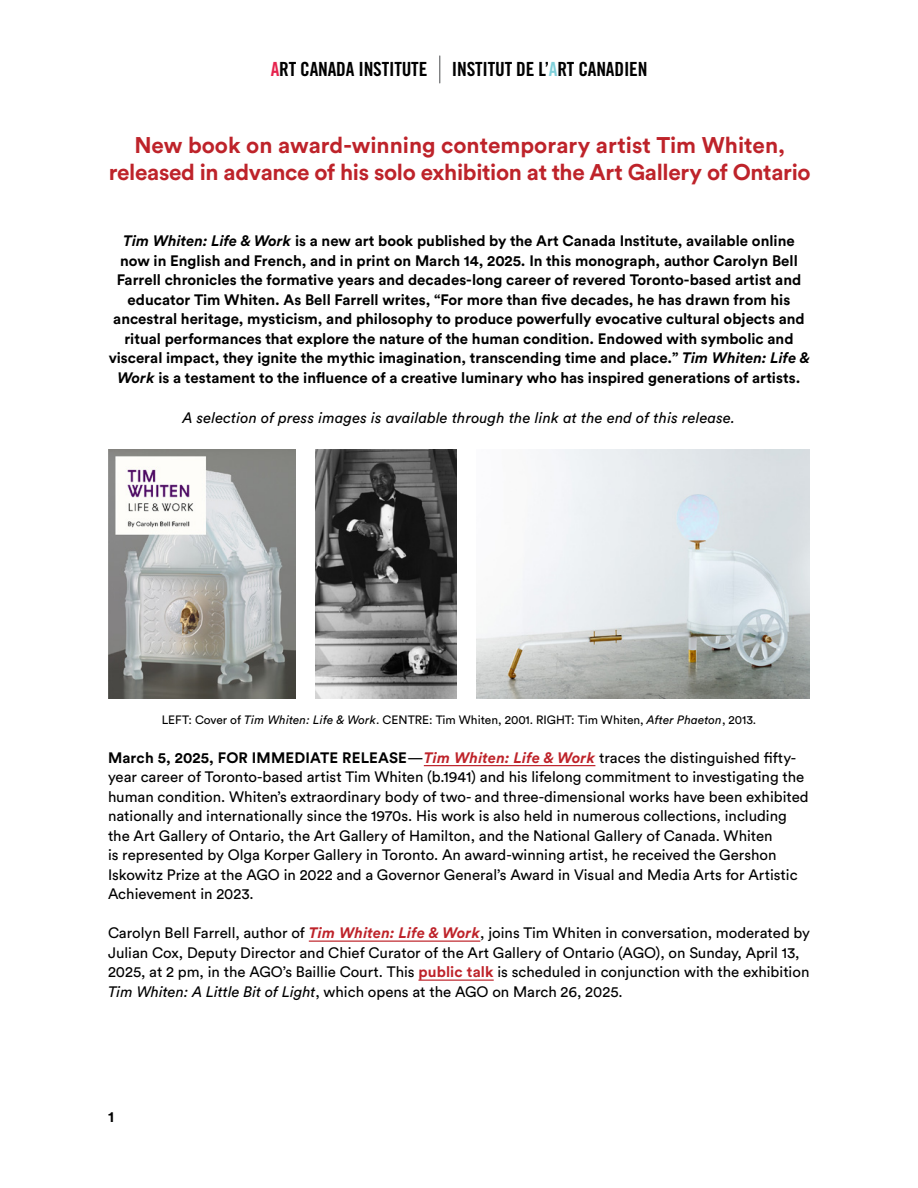
<style>
.page{position:relative;width:918px;height:1188px;background:#fff}
.page>*{position:absolute;margin:0;border:0;box-sizing:border-box;transform-origin:0 0}
.t1{font:700 22.5px "Circular Std";letter-spacing:-.01em;color:#be232a}
.t2{font:19.5px "Trade Gothic Bold Cond Twenty";letter-spacing:-.01em;color:#000}
.t3{font:15px/19.5px "Circular Std";color:#000}
.t4{font:700 15px/19.5px "Circular Std";color:#000;text-align:center}
.t5{font:15px "Circular Std Book Italic";letter-spacing:.01em;color:#000}
.t6{font:12px "Circular Std";color:#000}
.s1{color:#e6244e}
.s2{color:#80d0da}
.s3{font-style:italic}
.s4{font-family:"Circular Std Book Italic"}
.s5{font-weight:700}
.s6{font-weight:700;font-style:italic;color:#be232a}
.s7{font-weight:700;color:#be232a}
</style>
<div class="page">
<img style="left:477px;top:450px;width:333px;height:249px">
<svg style="left:440px;top:56px;width:1px;height:27px"></svg>
<hr style="left:424px;top:765px;width:171px;height:1px;background:#be232a">
<hr style="left:309px;top:941px;width:171px;height:1px;background:#be232a">
<hr style="left:418px;top:980px;width:76px;height:1px;background:#be232a">
<img style="left:109px;top:450px;width:186px;height:249px">
<img style="left:316px;top:450px;width:140px;height:249px">
<p class="t2" style="left:271px;top:57px;width:158px"><span class="s1">A</span>RT CANADA INSTITUTE</p>
<p class="t2" style="left:452px;top:57px;width:197px">INSTITUT DE L’<span class="s2">A</span>RT CANADIEN</p>
<p class="t1" style="left:134px;top:131px;width:652px">New book on award-winning contemporary artist Tim Whiten,</p>
<p class="t1" style="left:109px;top:158px;width:704px">released in advance of his solo exhibition at the Art Gallery of Ontario</p>
<p class="t4" style="left:109px;top:231px;width:703px"><span class="s3">Tim Whiten: Life &amp; Work</span> is a new art book published by the Art Canada Institute, available online now in English and French, and in print on March 14, 2025. In this monograph, author Carolyn Bell Farrell chronicles the formative years and decades-long career of revered Toronto-based artist and educator Tim Whiten. As Bell Farrell writes, “For more than five decades, he has drawn from his ancestral heritage, mysticism, and philosophy to produce powerfully evocative cultural objects and ritual performances that explore the nature of the human condition. Endowed with symbolic and visceral impact, they ignite the mythic imagination, transcending time and place.” <span class="s3">Tim Whiten: Life &amp; Work</span> is a testament to the influence of a creative luminary who has inspired generations of artists.</p>
<p class="t5" style="left:183px;top:408px;width:554px">A selection of press images is available through the link at the end of this release.</p>
<p class="t6" style="left:162px;top:712px;width:596px">LEFT: Cover of <span class="s4">Tim Whiten: Life &amp; Work</span>. CENTRE: Tim Whiten, 2001. RIGHT: Tim Whiten, <span class="s4">After Phaeton</span>, 2013.</p>
<p class="t3" style="left:108px;top:748px;width:702px"><span class="s5">March 5, 2025, FOR IMMEDIATE RELEASE</span>—<span class="s6">Tim Whiten: Life &amp; Work</span> traces the distinguished fifty&shy;year career of Toronto-based artist Tim Whiten (b.1941) and his lifelong commitment to investigating the human condition. Whiten’s extraordinary body of two- and three-dimensional works have been exhibited nationally and internationally since the 1970s. His work is also held in numerous collections, including the Art Gallery of Ontario, the Art Gallery of Hamilton, and the National Gallery of Canada. Whiten<br>is represented by Olga Korper Gallery in Toronto. An award-winning artist, he received the Gershon Iskowitz Prize at the AGO in 2022 and a Governor General’s Award in Visual and Media Arts for Artistic Achievement in 2023.</p>
<p class="t3" style="left:108px;top:923px;width:704px">Carolyn Bell Farrell, author of <span class="s6">Tim Whiten: Life &amp; Work</span>, joins Tim Whiten in conversation, moderated by Julian Cox, Deputy Director and Chief Curator of the Art Gallery of Ontario (AGO), on Sunday, April 13, 2025, at 2 pm, in the AGO’s Baillie Court. This <span class="s7">public talk</span> is scheduled in conjunction with the exhibition <span class="s4">Tim Whiten: A Little Bit of Light</span>, which opens at the AGO on March 26, 2025.</p>
<p class="t4" style="left:108px;top:1107px;width:7px">1</p>
</div>
